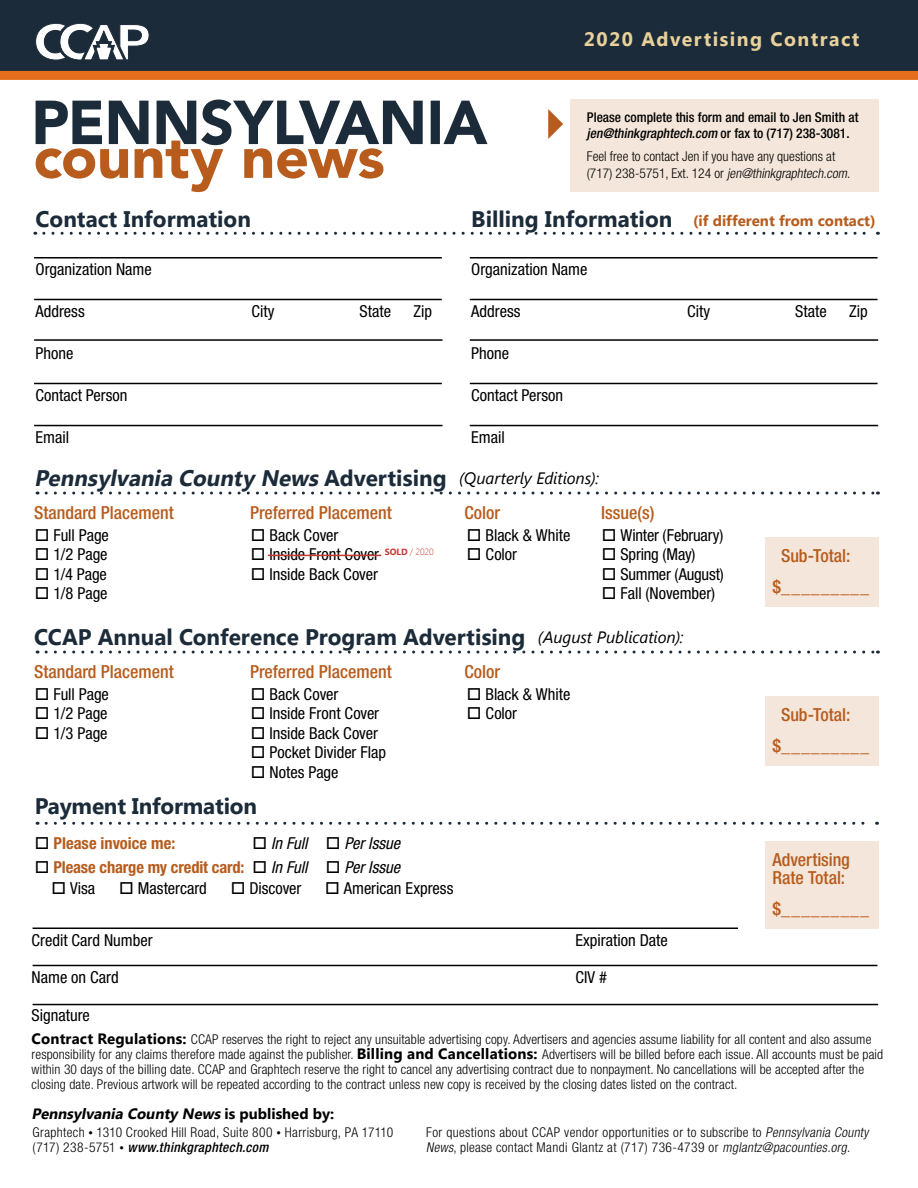
<style>
.page{position:relative;width:918px;height:1188px;background:#fff}
.page>*{position:absolute;margin:0;border:0;box-sizing:border-box;transform-origin:0 0}
.t1{font:700 22.5px "Segoe UI";color:#1c2b39}
.t2{font:italic 700 22.5px "Segoe UI";color:#1c2b39}
.t3{font:700 19.5px "Segoe UI";letter-spacing:.075em;color:#e8d19b}
.t4{font:500 condensed 18px/31.5px "Helvetica Neue LT Std";color:#b75c1d;text-align:center}
.t5{font:condensed 16.5px "Helvetica Neue LT Std";color:#000}
.t6{font:700 condensed 16.5px "Helvetica Neue LT Std";letter-spacing:-.005em;color:#b75c1d}
.t7{font:condensed 16.5px "Helvetica Neue";color:#000}
.t8{font:italic condensed 16.5px "Helvetica Neue LT Std";letter-spacing:-.005em;color:#000}
.t9{font:italic 700 15px "Segoe UI";color:#000}
.t10{font:700 15px "Segoe UI";color:#b75c1d}
.t11{font:300 condensed 13.5px/15px "Helvetica Neue LT Std";letter-spacing:.01em;color:#000}
.t12{font:300 condensed 13.5px/15px "Helvetica Neue LT Std";letter-spacing:.03em;color:#000}
.t13{font:500 condensed 13.5px/16.5px "Helvetica Neue LT Std";color:#000}
.t14{font:300 9px "Segoe UI";color:#c43b32}
.s1{font-style:italic}
.s2{font-style:normal}
.s3{font-weight:400;font-size:16.5px;color:#000}
.s4{font-weight:700}
.s5{font-weight:400;font-style:italic;font-size:16.5px;color:#000}
.s6{color:#000}
.s7{font-weight:400;font-style:italic;color:#000}
.s8{font-family:"Segoe UI";font-weight:700;font-stretch:normal;font-size:15px}
.s9{font-size:9px}
.s10{font-weight:500;font-style:italic}
</style>
<div class="page">
<svg style="left:36px;top:100px;width:452px;height:92px"></svg>
<svg style="left:44px;top:232px;width:834px;height:3px"></svg>
<svg style="left:46px;top:492px;width:832px;height:3px"></svg>
<svg style="left:46px;top:822px;width:832px;height:3px"></svg>
<hr style="left:33px;top:928px;width:705px;height:1px;background:#000">
<hr style="left:33px;top:965px;width:844px;height:1px;background:#000">
<hr style="left:33px;top:1004px;width:845px;height:1px;background:#000">
<hr style="left:34px;top:257px;width:408px;height:2px;background:#000">
<hr style="left:34px;top:299px;width:408px;height:1px;background:#000">
<hr style="left:34px;top:339px;width:408px;height:2px;background:#000">
<hr style="left:34px;top:383px;width:408px;height:1px;background:#000">
<hr style="left:34px;top:425px;width:408px;height:1px;background:#000">
<svg style="left:46px;top:651px;width:832px;height:3px"></svg>
<div style="left:766px;top:537px;width:113px;height:70px;background:#f4e6da"></div>
<div style="left:766px;top:696px;width:113px;height:70px;background:#f4e6da"></div>
<div style="left:766px;top:841px;width:113px;height:88px;background:#f4e6da"></div>
<div style="left:0;top:0;width:918px;height:78px;background:#1c2b39"></div>
<div style="left:0;top:71px;width:918px;height:9px;background:#e36f1e"></div>
<div style="left:570px;top:100px;width:309px;height:92px;background:#f4e6da"></div>
<svg style="left:35px;top:23px;width:114px;height:37px"></svg>
<svg style="left:548px;top:109px;width:15px;height:30px"></svg>
<hr style="left:470px;top:257px;width:408px;height:2px;background:#000">
<hr style="left:470px;top:299px;width:408px;height:1px;background:#000">
<hr style="left:470px;top:339px;width:408px;height:2px;background:#000">
<hr style="left:470px;top:383px;width:408px;height:1px;background:#000">
<hr style="left:470px;top:425px;width:408px;height:1px;background:#000">
<hr style="left:268px;top:555px;width:113px;height:1px;background:#c43b32">
<h2 class="t3" style="left:584px;top:25px;width:277px">2020 Advertising Contract</h2>
<p class="t13" style="left:587px;top:108px;width:273px">Please complete this form and email to Jen Smith at <span class="s1">jen@thinkgraphtech.com</span> o r fax t o (7 1 7) 2 3 8 - 3 0 8 1 .</p>
<p class="t11" style="left:587px;top:148px;width:265px;line-height:16.5px">Feel free to contact Jen if you have any questions at<br>(7 1 7) 2 3 8 - 5 7 5 1 , Ext . 1 2 4 o r <span class="s1">jen@thinkgraphtech.com</span>.</p>
<h1 class="t1" style="left:471px;top:203px;width:203px">Billing Information</h1>
<p class="t10" style="left:693px;top:210px;width:184px">(if different from contact)</p>
<p class="t5" style="left:471px;top:260px;width:118px">Organization Name</p>
<p class="t5" style="left:471px;top:302px;width:51px">Address</p>
<p class="t5" style="left:687px;top:302px;width:24px">City</p>
<p class="t5" style="left:795px;top:302px;width:33px">State</p>
<p class="t5" style="left:849px;top:302px;width:20px">Zip</p>
<p class="t5" style="left:471px;top:344px;width:39px">Phone</p>
<p class="t5" style="left:471px;top:386px;width:93px">Contact Person</p>
<p class="t5" style="left:471px;top:428px;width:35px">Email</p>
<h1 class="t1" style="left:36px;top:203px;width:217px">Contact Information</h1>
<p class="t5" style="left:36px;top:260px;width:118px">Organization Name</p>
<p class="t5" style="left:36px;top:302px;width:51px">Address</p>
<p class="t5" style="left:252px;top:302px;width:24px">City</p>
<p class="t5" style="left:360px;top:302px;width:33px">State</p>
<p class="t5" style="left:414px;top:302px;width:20px">Zip</p>
<p class="t5" style="left:36px;top:344px;width:39px">Phone</p>
<p class="t5" style="left:36px;top:386px;width:93px">Contact Person</p>
<p class="t5" style="left:36px;top:428px;width:35px">Email</p>
<h1 class="t2" style="left:34px;top:462px;width:566px">PennsylvaniaCounty News <span class="s2">Advertising</span> <span class="s3">(Quarterly Editions):</span></h1>
<h3 class="t4" style="left:34px;top:497px;width:141px">Standard Placement</h3>
<h3 class="t4" style="left:250px;top:497px;width:143px">Preferred Placement</h3>
<h3 class="t4" style="left:465px;top:497px;width:37px">Color</h3>
<h3 class="t4" style="left:601px;top:497px;width:55px">Issue(s)</h3>
<p class="t5" style="left:35px;top:525px;width:76px">□ Full Page</p>
<p class="t5" style="left:251px;top:525px;width:89px">□ Back Cover</p>
<p class="t5" style="left:467px;top:525px;width:105px">□ Black &amp; White</p>
<p class="t5" style="left:602px;top:525px;width:123px">□ Winter (February)</p>
<p class="t5" style="left:35px;top:545px;width:74px">□ 1/2 Page</p>
<p class="t5" style="left:251px;top:545px;width:130px">□ Inside Front Cover</p>
<p class="t5" style="left:467px;top:545px;width:52px">□ Color</p>
<p class="t5" style="left:602px;top:545px;width:95px">□ Spring (May)</p>
<p class="t5" style="left:35px;top:564px;width:74px">□ 1/4 Page</p>
<p class="t5" style="left:251px;top:564px;width:129px">□ Inside Back Cover</p>
<p class="t5" style="left:602px;top:564px;width:124px">□ Summer (August)</p>
<p class="t5" style="left:35px;top:584px;width:74px">□ 1/8 Page</p>
<p class="t5" style="left:602px;top:584px;width:115px">□ Fall (November)</p>
<p class="t14" style="left:385px;top:546px;width:50px"><span class="s4">SOLD</span> / 2020</p>
<h1 class="t1" style="left:34px;top:621px;width:651px">CCAP Annual Conference Program Advertising <span class="s5">(August Publication):</span></h1>
<h3 class="t4" style="left:34px;top:656px;width:141px">Standard Placement</h3>
<h3 class="t4" style="left:250px;top:656px;width:143px">Preferred Placement</h3>
<h3 class="t4" style="left:465px;top:656px;width:37px">Color</h3>
<p class="t5" style="left:35px;top:684px;width:76px">□ Full Page</p>
<p class="t5" style="left:251px;top:684px;width:89px">□ Back Cover</p>
<p class="t5" style="left:467px;top:684px;width:105px">□ Black &amp; White</p>
<p class="t5" style="left:35px;top:704px;width:74px">□ 1/2 Page</p>
<p class="t5" style="left:251px;top:704px;width:130px">□ Inside Front Cover</p>
<p class="t5" style="left:467px;top:704px;width:52px">□ Color</p>
<p class="t5" style="left:35px;top:723px;width:74px">□ 1/3 Page</p>
<p class="t5" style="left:251px;top:723px;width:129px">□ Inside Back Cover</p>
<p class="t5" style="left:251px;top:743px;width:137px">□ Pocket Divider Flap</p>
<p class="t5" style="left:251px;top:762px;width:89px">□ Notes Page</p>
<h1 class="t1" style="left:35px;top:790px;width:224px">Payment Information</h1>
<p class="t6" style="left:35px;top:834px;width:142px"><span class="s6">□</span> Please invoice me:</p>
<p class="t8" style="left:252px;top:834px;width:149px">□ In Full □ Per Issue</p>
<p class="t6" style="left:35px;top:858px;width:367px"><span class="s6">□</span> Please charge my credit card: <span class="s6">□</span> <span class="s7">In Full</span> <span class="s6">□</span> <span class="s7">Per Issue</span></p>
<p class="t5" style="left:51px;top:879px;width:45px">□ Visa</p>
<p class="t5" style="left:119px;top:879px;width:89px">□ Mastercard</p>
<p class="t5" style="left:231px;top:879px;width:72px">□ Discover</p>
<p class="t5" style="left:325px;top:879px;width:130px">□ American Express</p>
<p class="t7" style="left:32px;top:930px;width:122px">Credit Card Number</p>
<p class="t7" style="left:576px;top:930px;width:94px">Expiration Date</p>
<p class="t7" style="left:32px;top:968px;width:89px">Name on Card</p>
<p class="t7" style="left:576px;top:968px;width:33px">CIV #</p>
<p class="t7" style="left:32px;top:1005px;width:60px">Signature</p>
<h3 class="t4" style="left:772px;top:539px;width:98px">Sub-Total: $_________</h3>
<h3 class="t4" style="left:772px;top:698px;width:98px">Sub-Total: $_________</h3>
<h3 class="t4" style="left:772px;top:850px;width:79px;line-height:18px;text-align:left">Advertising<br>Rate Total:</h3>
<h3 class="t4" style="left:772px;top:893px;width:98px">$_________</h3>
<p class="t11" style="left:32px;top:1032px;width:853px"><span class="s8">Contract Regulations:</span> CCAP reserves the right to reject any unsuitable advertising copy. Advertisers and agencies assume liability for all content and also assume responsibility for any claims therefore made against the publisher. <span class="s8">Billing and Cancellations:</span> Advertisers will be billed before each issue. All accounts must be paid within 30 days of the billing date. CCAP and Graphtech reserve the right to cancel any advertising contract due to nonpayment. No cancellations will be accepted after the closing date. Previous artwork will be repeated according to the contract unless new copy is received by the closing dates listed on the contract.</p>
<p class="t9" style="left:32px;top:1103px;width:304px">Pennsylvania County News <span class="s2">i s p u b l i s h e d by:</span></p>
<p class="t11" style="left:33px;top:1125px;width:362px">Graphtech <span class="s9">•</span> 1310 Crooked Hill Road, Suite 800 <span class="s9">•</span> Harrisburg, PA 17110 (717) 238-5751 <span class="s9">•</span> <span class="s10">www.thinkgraphtech.com</span></p>
<p class="t12" style="left:426px;top:1125px;width:446px">For questions about CCAP vendor opportunities or to subscribe to <span class="s1">PennsylvaniaCounty<br>News</span>, please contact Mandi Glantz at (717) 736-4739 or <span class="s1">mglantz@pacounties.org</span>.</p>
</div>
